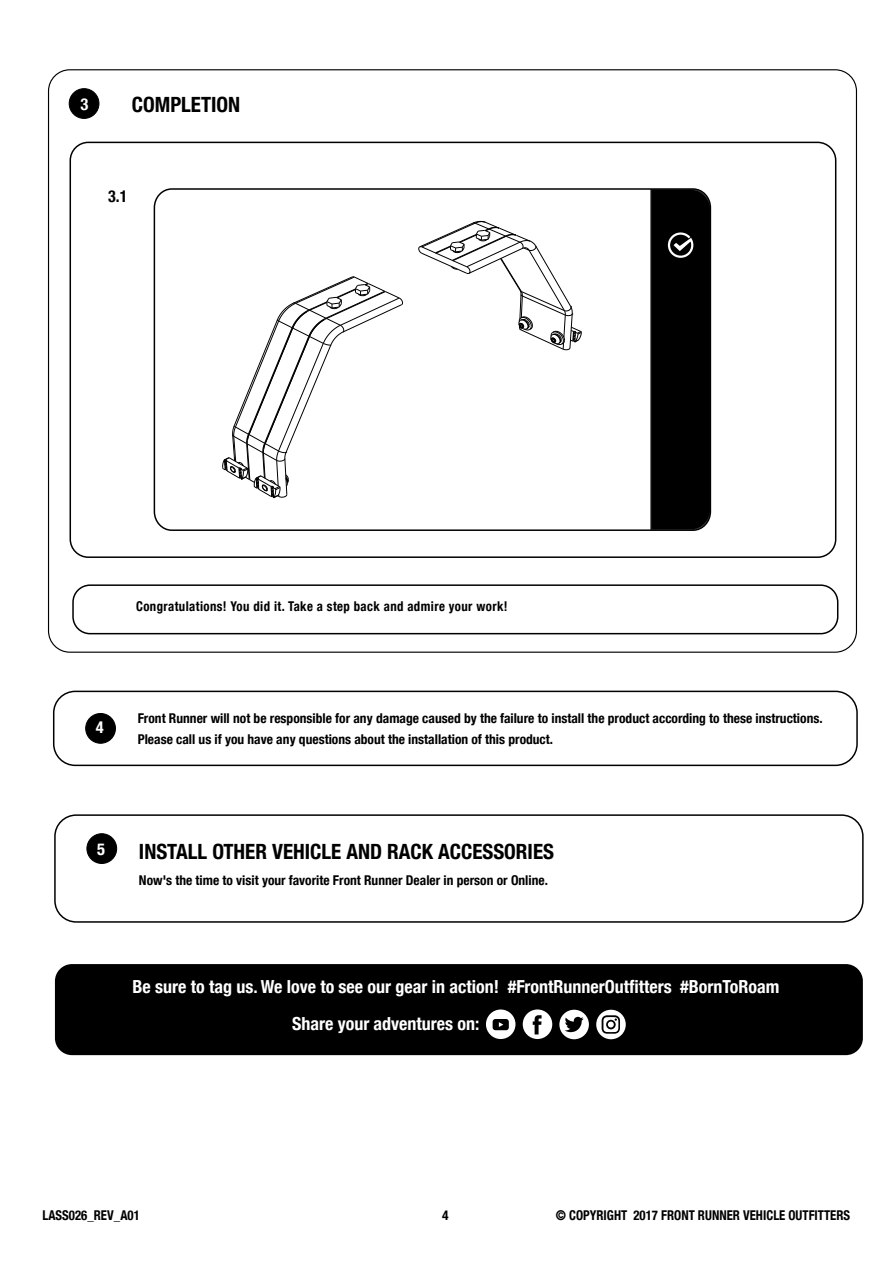
<style>
.page{position:relative;width:893px;height:1263px;background:#fff}
.page>*{position:absolute;margin:0;border:0;box-sizing:border-box;transform-origin:0 0}
.t1{font:700 condensed 21px "Helvetica Neue LT Com";color:#000}
.t2{font:700 condensed 18px/36.9px "Helvetica Neue";color:#fff}
.t3{font:700 condensed 16.5px "Helvetica Neue LT Com";color:#fefefe}
.t4{font:700 condensed 16.5px "Helvetica Neue LT Com";color:#000}
.t5{font:700 condensed 13.5px/21.1px "Helvetica Neue LT Com";color:#000}
.t6{font:700 condensed 13.5px "Helvetica Neue LT Com";color:#000;scale:.95 1}
.t7{font:700 condensed 13.5px "Helvetica Neue LT Com";letter-spacing:.03em;color:#000;scale:.95 1}
</style>
<div class="page">
<div style="left:55px;top:964px;width:808px;height:91px;background:#000;border-radius:17px"></div>
<div style="left:596px;top:1010px;width:30px;height:29px;background:#fff;border-radius:50%"></div>
<svg style="left:602px;top:1015px;width:18px;height:19px"></svg>
<svg style="left:559px;top:1010px;width:30px;height:29px"></svg>
<svg style="left:523px;top:1009px;width:29px;height:30px"></svg>
<svg style="left:486px;top:1009px;width:29px;height:30px"></svg>
<div style="left:87px;top:834px;width:30px;height:29px;background:#000;border-radius:50%"></div>
<div style="left:86px;top:833px;width:31px;height:31px;border:1px solid #000;border-radius:50%"></div>
<div style="left:86px;top:713px;width:29px;height:30px;background:#000;border-radius:50%"></div>
<div style="left:85px;top:713px;width:31px;height:31px;border:1px solid #000;border-radius:50%"></div>
<div style="left:54px;top:814px;width:810px;height:109px;border:2px solid #000;border-radius:21px"></div>
<div style="left:69px;top:89px;width:30px;height:29px;background:#000;border-radius:50%"></div>
<div style="left:69px;top:88px;width:30px;height:31px;border:1px solid #000;border-radius:50%"></div>
<svg style="left:69px;top:141px;width:768px;height:417px"></svg>
<div style="left:650px;top:189px;width:61px;height:342px;background:#000"></div>
<div style="left:72px;top:584px;width:766px;height:50px;border:2px solid #000;border-radius:17px"></div>
<div style="left:53px;top:691px;width:805px;height:75px;border:2px solid #000;border-radius:22px"></div>
<p class="t3" style="left:80px;top:94px;width:9px">3</p>
<h1 class="t1" style="left:132px;top:92px;width:110px">COMPLETION</h1>
<p class="t4" style="left:108px;top:186px;width:21px">3.1</p>
<p class="t7" style="left:136px;top:598px;width:392px">Congratulations! You did it. Take a step back and admire your work!</p>
<p class="t3" style="left:96px;top:717px;width:9px">4</p>
<p class="t5" style="left:138px;top:708px;width:686px">Front Runner will not be responsible for any damage caused by the failure to install the product according to these instructions.<br>Please call us if you have any questions about the installation of this product.</p>
<p class="t3" style="left:97px;top:840px;width:9px">5</p>
<h1 class="t1" style="left:139px;top:839px;width:417px">INSTALL OTHER VEHICLE AND RACK ACCESSORIES</h1>
<p class="t5" style="left:139px;top:870px;width:411px">Now's the time to visit your favorite Front Runner Dealer in person or Online.</p>
<h2 class="t2" style="left:292px;top:968px;width:489px;text-indent:-159px">Be sure to tag us. We love to see our gear in action! #FrontRunnerOutfitters #BornToRoam<br>Share your adventures on:</h2>
<p class="t6" style="left:43px;top:1207px;width:104px">LASS026_REV_A01</p>
<p class="t5" style="left:442px;top:1205px;width:8px">4</p>
<p class="t6" style="left:556px;top:1207px;width:311px">© COPYRIGHT 2017 FRONT RUNNER VEHICLE OUTFITTERS</p>
</div>
